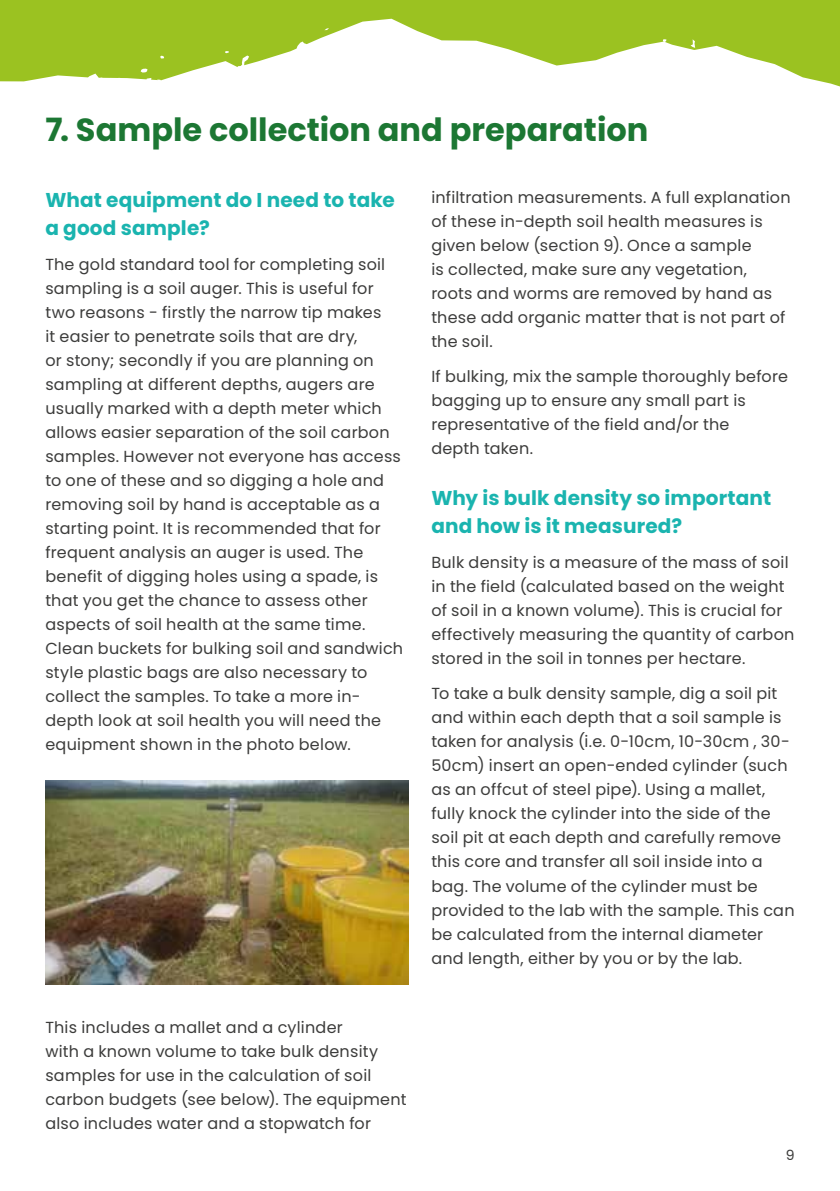
<style>
.page{position:relative;width:840px;height:1191px;background:#fff}
.page>*{position:absolute;margin:0;border:0;box-sizing:border-box;transform-origin:0 0}
.t1{font:700 32px "Poppins";color:#1c7733}
.t2{font:700 20px/28px "Poppins";letter-spacing:.01em;color:#1ab4af}
.t3{font:16px/24px "Poppins";letter-spacing:.015em;color:#3c3c3b}
.t4{font:14px "Poppins";color:#3c3c3b}
</style>
<div class="page">
<svg style="left:0;top:0;width:839px;height:86px;fill:#9bc221"></svg>
<img style="left:45px;top:780px;width:363px;height:204px">
<h1 class="t1" style="left:45px;top:111px;width:604px">7. Sample collection and preparation</h1>
<p class="t2" style="left:45px;top:186px;width:351px">What equipment do I need to take a good sample?</p>
<p class="t3" style="left:45px;top:252px;width:359px">The gold standard tool for completing soil sampling is a soil auger. This is useful for two reasons - firstly the narrow tip makes<br>it easier to penetrate soils that are dry,<br>or stony; secondly if you are planning on sampling at different depths, augers are usually marked with a depth meter which allows easier separation of the soil carbon samples. However not everyone has access to one of these and so digging a hole and removing soil by hand is acceptable as a starting point. It is recommended that for frequent analysis an auger is used. The benefit of digging holes using a spade, is that you get the chance to assess other aspects of soil health at the same time.<br>Clean buckets for bulking soil and sandwich style plastic bags are also necessary to collect the samples. To take a more in&shy;depth look at soil health you will need the equipment shown in the photo below.</p>
<p class="t3" style="left:45px;top:1015px;width:362px">This includes a mallet and a cylinder<br>with a known volume to take bulk density samples for use in the calculation of soil carbon budgets (see below). The equipment also includes water and a stopwatch for</p>
<p class="t3" style="left:431px;top:185px;width:361px">infiltration measurements. A full explanation of these in-depth soil health measures is given below (section 9). Once a sample<br>is collected, make sure any vegetation, roots and worms are removed by hand as these add organic matter that is not part of the soil.</p>
<p class="t3" style="left:431px;top:364px;width:358px">If bulking, mix the sample thoroughly before bagging up to ensure any small part is representative of the field and/or the<br>depth taken.</p>
<p class="t2" style="left:431px;top:484px;width:341px">Why is bulk density so important and how is it measured?</p>
<p class="t3" style="left:431px;top:550px;width:364px">Bulk density is a measure of the mass of soil in the field (calculated based on the weight of soil in a known volume). This is crucial for effectively measuring the quantity of carbon stored in the soil in tonnes per hectare.</p>
<p class="t3" style="left:431px;top:682px;width:364px">To take a bulk density sample, dig a soil pit and within each depth that a soil sample is taken for analysis (i.e. 0-10cm, 10-30cm , 30- 50cm) insert an open-ended cylinder (such as an offcut of steel pipe). Using a mallet, fully knock the cylinder into the side of the soil pit at each depth and carefully remove this core and transfer all soil inside into a bag. The volume of the cylinder must be provided to the lab with the sample. This can be calculated from the internal diameter and length, either by you or by the lab.</p>
<p class="t4" style="left:785px;top:1147px;width:10px">9</p>
</div>
